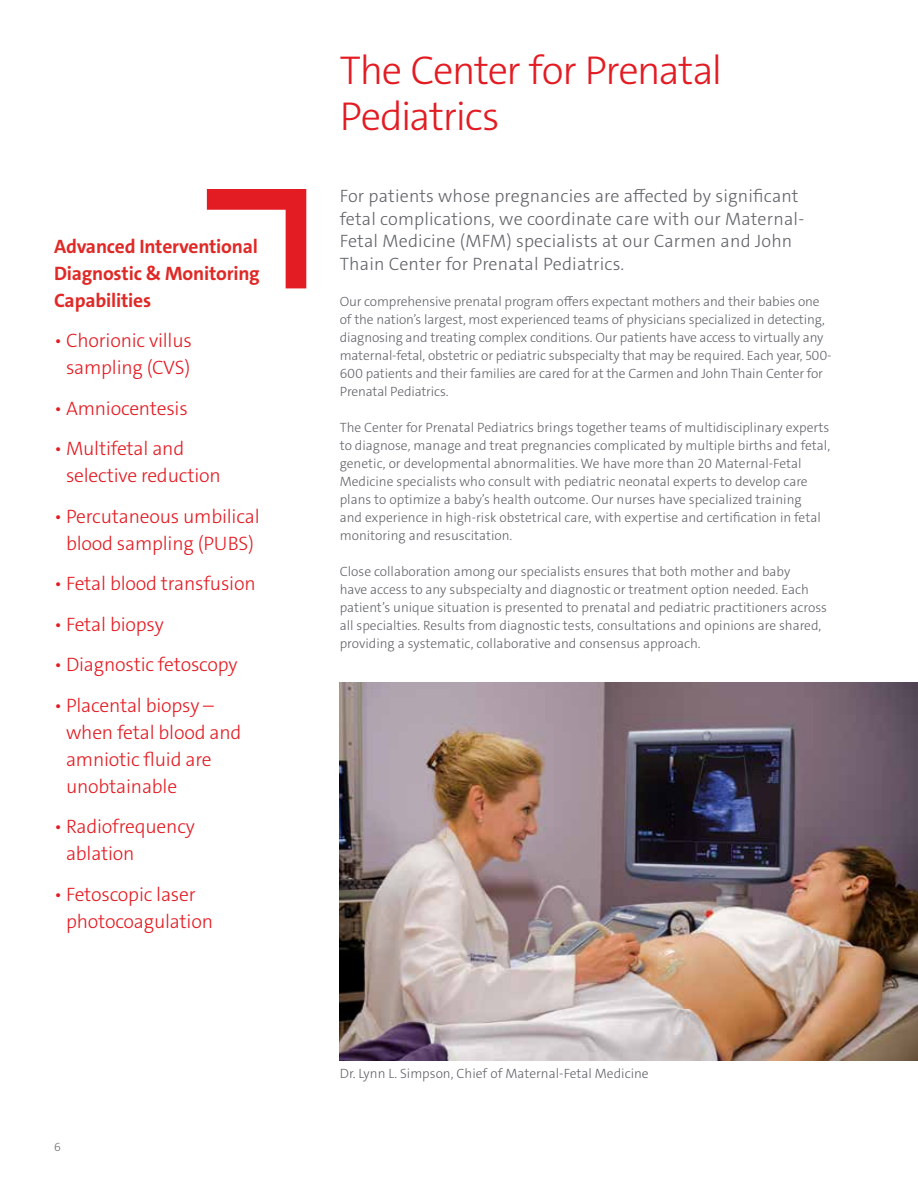
<style>
.page{position:relative;width:918px;height:1188px;background:#fff}
.page>*{position:absolute;margin:0;border:0;box-sizing:border-box;transform-origin:0 0}
.t1{font:300 40.5px/46.5px "The Sans C4 s";letter-spacing:-.035em;color:#e31b22}
.t2{font:300 19.5px/27px "The Sans C4 s";letter-spacing:-.01em;color:#e31b22}
.t3{font:700 19.5px/27px "The Sans C4 s";letter-spacing:-.01em;color:#e02926;text-align:justify}
.t4{font:300 18px/22.5px "The Sans C4 s";letter-spacing:.01em;color:#626569}
.t5{font:300 13.5px/18px "The Sans C4 s";color:#626569}
.t6{font:300 12px "The Sans C4 s";color:#6d6e71}
</style>
<div class="page">
<img style="left:340px;top:683px;width:578px;height:377px">
<svg style="left:207px;top:189px;width:99px;height:99px"></svg>
<h2 class="t3" style="left:54px;top:233px;width:207px">Advanced Interventional Diagnostic &amp; Monitoring Capabilities</h2>
<h2 class="t2" style="left:54px;top:327px;width:139px;text-align:center">• Chorionic villus sampling (CVS)</h2>
<h2 class="t2" style="left:54px;top:395px;width:135px">• Amniocentesis</h2>
<h2 class="t2" style="left:66px;top:435px;width:156px;text-indent:-12px">• Multifetal and selective reduction</h2>
<h2 class="t2" style="left:54px;top:503px;width:207px;text-align:center">• Percutaneous umbilical blood sampling (PUBS)</h2>
<h2 class="t2" style="left:54px;top:570px;width:203px">• Fetal blood transfusion</h2>
<h2 class="t2" style="left:54px;top:611px;width:111px">• Fetal biopsy</h2>
<h2 class="t2" style="left:54px;top:651px;width:185px">• Diagnostic fetoscopy</h2>
<h2 class="t2" style="left:66px;top:692px;width:177px;text-indent:-12px">• Placental biopsy – when fetal blood and amniotic fluid are unobtainable</h2>
<h2 class="t2" style="left:66px;top:813px;width:130px;text-indent:-12px">• Radiofrequency ablation</h2>
<h2 class="t2" style="left:66px;top:881px;width:148px;text-indent:-12px">• Fetoscopic laser photocoagulation</h2>
<p class="t6" style="left:54px;top:1140px;width:8px">6</p>
<h1 class="t1" style="left:340px;top:47px;width:384px">The Center for Prenatal<br>Pediatrics</h1>
<h3 class="t4" style="left:340px;top:185px;width:466px">For patients whose pregnancies are affected by significant fetal complications, we coordinate care with our Maternal-Fetal Medicine (MFM) specialists at our Carmen and John Thain Center for Prenatal Pediatrics.</h3>
<p class="t5" style="left:340px;top:292px;width:493px">Our comprehensive prenatal program offers expectant mothers and their babies one of the nation’s largest, most experienced teams of physicians specialized in detecting, diagnosing and treating complex conditions. Our patients have access to virtually any maternal-fetal, obstetric or pediatric subspecialty that may be required. Each year, 500- 600 patients and their families are cared for at the Carmen and John Thain Center for Prenatal Pediatrics.</p>
<p class="t5" style="left:340px;top:418px;width:492px">The Center for Prenatal Pediatrics brings together teams of multidisciplinary experts to diagnose, manage and treat pregnancies complicated by multiple births and fetal, genetic, or developmental abnormalities. We have more than 20 Maternal-Fetal Medicine specialists who consult with pediatric neonatal experts to develop care plans to optimize a baby’s health outcome. Our nurses have specialized training<br>and experience in high-risk obstetrical care, with expertise and certification in fetal monitoring and resuscitation.</p>
<p class="t5" style="left:340px;top:562px;width:489px">Close collaboration among our specialists ensures that both mother and baby<br>have access to any subspecialty and diagnostic or treatment option needed. Each patient’s unique situation is presented to prenatal and pediatric practitioners across all specialties. Results from diagnostic tests, consultations and opinions are shared, providing a systematic, collaborative and consensus approach.</p>
<p class="t5" style="left:340px;top:1065px;width:311px">Dr. Lynn L. Simpson, Chief of Maternal-Fetal Medicine</p>
</div>
